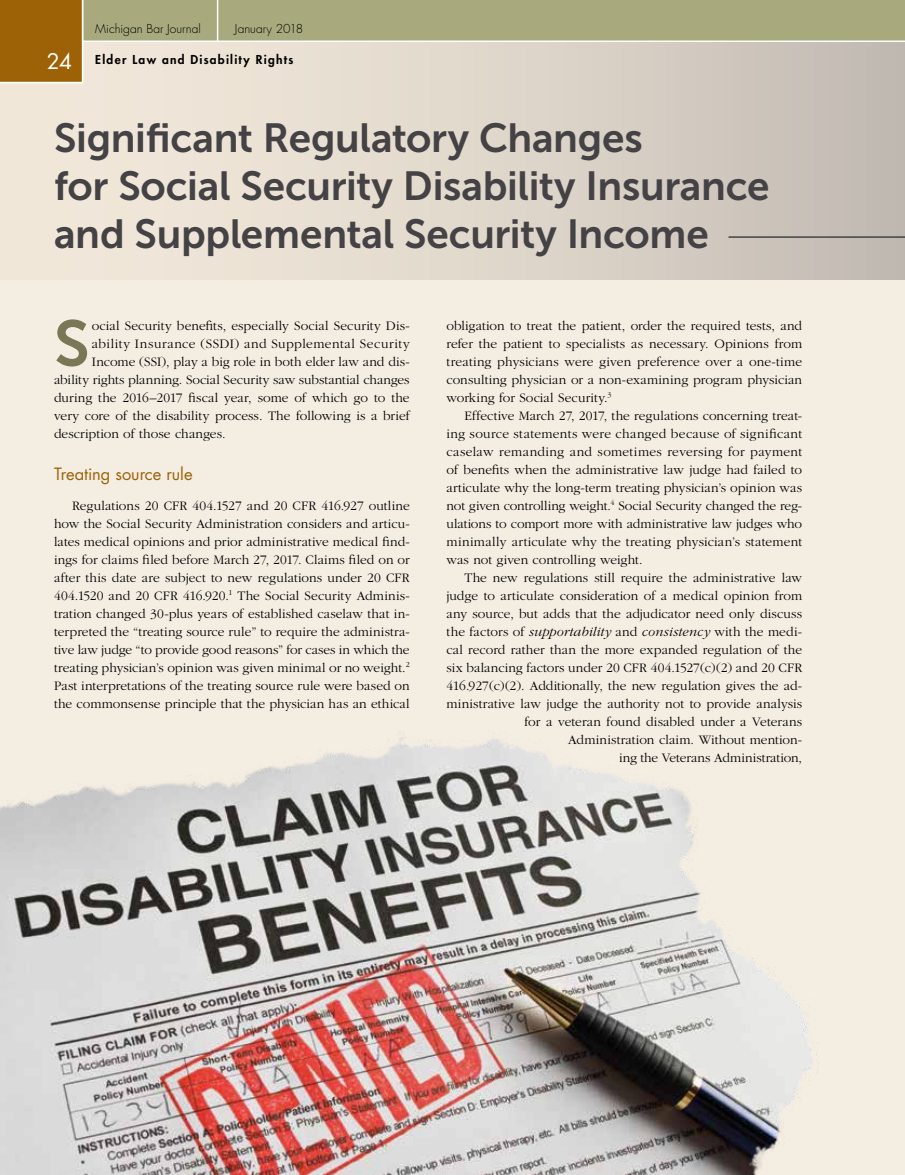
<style>
.page{position:relative;width:905px;height:1175px;background:#fff}
.page>*{position:absolute;margin:0;border:0;box-sizing:border-box;transform-origin:0 0}
.t1{font:64.2px "Museo Sans 700";color:#797856}
.t2{font:40.5px/48px "Museo Sans 700";letter-spacing:-.01em;color:#444244}
.t3{font:21px "Futura";color:#fff}
.t4{font:16.5px "Futura";color:#9c6205}
.t5{font:300 13.5px/18px "Garamond";letter-spacing:.005em;color:#000;text-align:justify}
.t6{font:300 13.5px "Garamond";letter-spacing:.035em;color:#000}
.t7{font:300 12px "Futura";color:#000}
.t8{font:800 12px "Futura";letter-spacing:.105em;color:#000}
.s1{font-style:italic}
</style>
<div class="page">
<div style="left:0;top:0;width:904px;height:1174px;background:#f4ede2"></div>
<img style="left:0;top:670px;width:817px;height:504px">
<div style="left:0;top:38px;width:904px;height:241px;background:linear-gradient(to right,#f8eedf,#c6beb6)"></div>
<hr style="left:728px;top:236px;width:176px;height:2px;background:#444244">
<svg style="left:0;top:0;width:904px;height:84px"></svg>
<h3 class="t3" style="left:47px;top:47px;width:27px">24</h3>
<p class="t7" style="left:95px;top:21px;width:107px">Michigan Bar Journal</p>
<p class="t7" style="left:235px;top:21px;width:70px">January 2018</p>
<p class="t8" style="left:95px;top:51px;width:199px">Elder Law and Disability Rights</p>
<h2 class="t2" style="left:54px;top:114px;width:717px">Significant Regulatory Changes<br>for Social Security Disability Insurance and Supplemental Security Income</h2>
<h1 class="t1" style="left:54px;top:308px;width:37px">S</h1>
<p class="t5" style="left:92px;top:317px;width:319px">ocial Security benefits, especially Social Security Dis-</p>
<p class="t6" style="left:92px;top:336px;width:319px">ability Insurance (SSDI) and Supplemental Security</p>
<p class="t5" style="left:92px;top:353px;width:319px">Income (SSI), play a big role in both elder law and dis-</p>
<p class="t5" style="left:54px;top:371px;width:357px">ability rights planning. Social Security saw substantial changes</p>
<p class="t5" style="left:54px;top:389px;width:357px">during the 2016–2017 fiscal year, some of which go to the</p>
<p class="t5" style="left:54px;top:407px;width:357px">very core of the disability process. The following is a brief</p>
<p class="t5" style="left:54px;top:425px;width:173px">description of those changes.</p>
<p class="t4" style="left:54px;top:462px;width:140px">Treating source rule</p>
<p class="t5" style="left:54px;top:497px;width:357px;text-indent:18px">Regulations 20 CFR 404.1527 and 20 CFR 416.927 outline how the Social Security Administration considers and articu&shy;lates medical opinions and prior administrative medical find&shy;ings for claims filed before March 27, 2017. Claims filed on or after this date are subject to new regulations under 20 CFR 404.1520 and 20 CFR 416.920.<sup>1</sup> The Social Security Adminis&shy;tration changed 30-plus years of established caselaw that in&shy;terpreted the “treating source rule” to require the administra&shy;tive law judge “to provide good reasons” for cases in which the treating physician’s opinion was given minimal or no weight.<sup>2<br></sup>Past interpretations of the treating source rule were based on the commonsense principle that the physician has an ethical</p>
<p class="t5" style="left:446px;top:317px;width:357px">obligation to treat the patient, order the required tests, and refer the patient to specialists as necessary. Opinions from treating physicians were given preference over a one-time consulting physician or a non-examining program physician working for Social Security.<sup>3</sup></p>
<p class="t5" style="left:446px;top:407px;width:357px;text-indent:18px">Effective March 27, 2017, the regulations concerning treat&shy;ing source statements were changed because of significant caselaw remanding and sometimes reversing for payment of benefits when the administrative law judge had failed to articulate why the long-term treating physician’s opinion was not given controlling weight.<sup>4</sup> Social Security changed the reg&shy;ulations to comport more with administrative law judges who minimally articulate why the treating physician’s statement was not given controlling weight.</p>
<p class="t5" style="left:446px;top:569px;width:357px;text-align:right">The new regulations still require the administrative law judge to articulate consideration of a medical opinion from any source, but adds that the adjudicator need only discuss the factors of <span class="s1">supportability</span> and <span class="s1">consistency</span> with the medi&shy;cal record rather than the more expanded regulation of the six balancing factors under 20 CFR 404.1527(c)(2) and 20 CFR 416.927(c)(2). Additionally, the new regulation gives the ad&shy;ministrative law judge the authority not to provide analysis for a veteran found disabled under a Veterans Administration claim. Without mention-<br>ing the Veterans Administration,</p>
</div>
